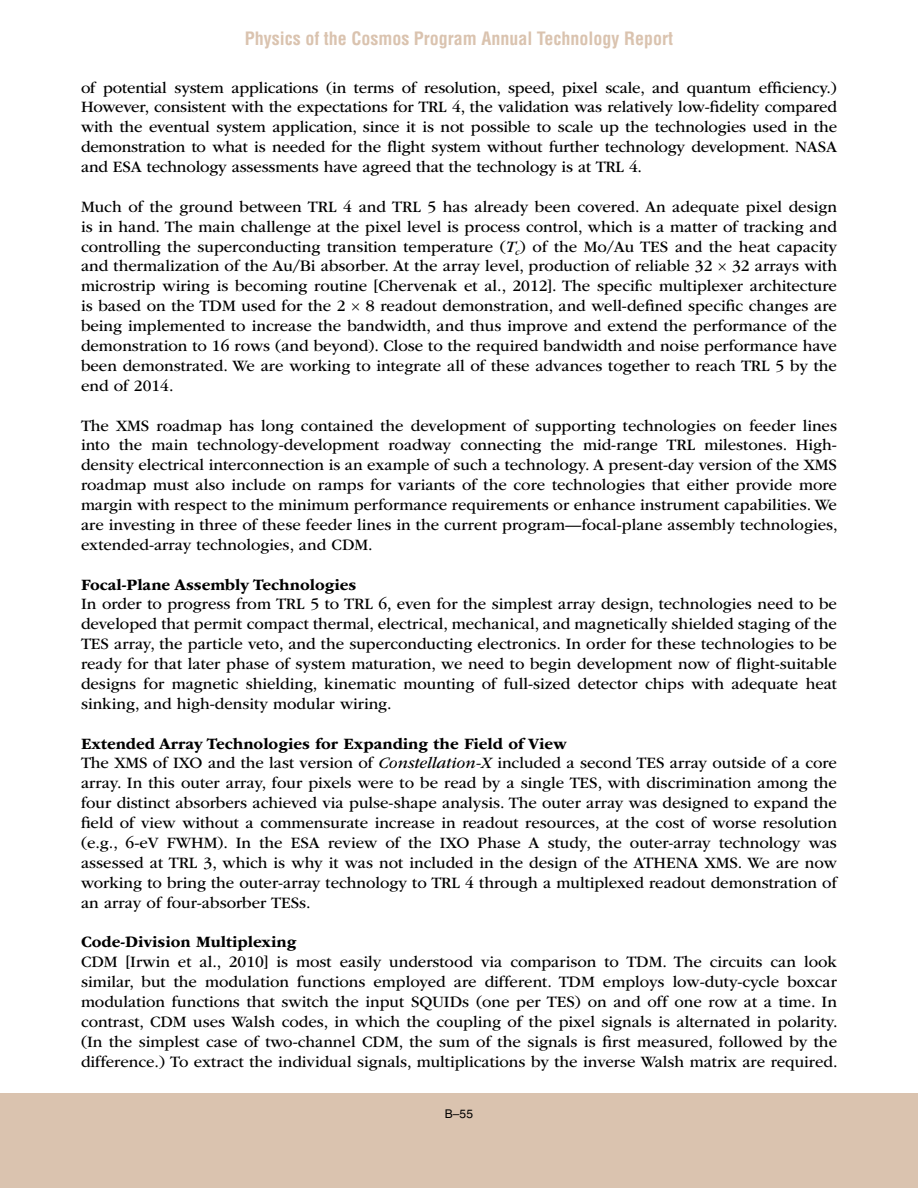
<style>
.page{position:relative;width:918px;height:1188px;background:#fff}
.page>*{position:absolute;margin:0;border:0;box-sizing:border-box;transform-origin:0 0}
.t1{font:700 condensed 18px "Helvetica LT Std";color:#dac3af}
.t2{font:16.5px/20px "ITC Garamond Std";color:#000;text-align:justify}
.t3{font:700 16.5px "ITC Garamond Std";color:#000}
.t4{font:12px "Helvetica LT Std";color:#000}
.s1{font-style:italic}
.s2{font-weight:700}
</style>
<div class="page">
<div style="left:0;top:1094px;width:918px;height:94px;background:#dac3af"></div>
<p class="t1" style="left:245px;top:27px;width:430px">Physics of the Cosmos Program Annual Technology Report</p>
<p class="t2" style="left:81px;top:78px;width:758px">of potential system applications (in terms of resolution, speed, pixel scale, and quantum efficiency. )<br>However, consistent with the expectations for TRL 4, the validation was relatively low-fidelity compared with the eventual system application, since it is not possible to scale up the technologies used in the demonstration to what is needed for the flight system without further technology development. NASA and ESA technology assessments have agreed that the technology is at TRL 4.</p>
<p class="t2" style="left:81px;top:197px;width:758px">Much of the ground between TRL 4 and TRL 5 has already been covered. An adequate pixel design is in hand. The main challenge at the pixel level is process control, which is a matter of tracking and controlling the superconducting transition temperature (<span class="s1">T</span><sub>c</sub>) of the Mo/Au TES and the heat capacity and thermalization of the Au/Bi absorber. At the array level, production of reliable 32 32 arrays with microstrip wiring is becoming routine [Chervenak et al. , 2012]. The specific multiplexer architecture is based on the TDM used for the 2 8 readout demonstration, and well-defined specific changes are being implemented to increase the bandwidth, and thus improve and extend the performance of the demonstration to 16 rows (and beyond). Close to the required bandwidth and noise performance have been demonstrated. We are working to integrate all of these advances together to reach TRL 5 by the end of 2014.</p>
<p class="t2" style="left:81px;top:416px;width:758px">The XMS roadmap has long contained the development of supporting technologies on feeder lines into the main technology-development roadway connecting the mid-range TRL milestones. High&shy;density electrical interconnection is an example of such a technology. A present-day version of the XMS roadmap must also include on ramps for variants of the core technologies that either provide more margin with respect to the minimum performance requirements or enhance instrument capabilities. We are investing in three of these feeder lines in the current program—focal-plane assembly technologies, extended-array technologies, and CDM.</p>
<p class="t3" style="left:81px;top:575px;width:277px">Focal-Plane Assembly Technologies</p>
<p class="t2" style="left:81px;top:594px;width:758px">In order to progress from TRL 5 to TRL 6, even for the simplest array design, technologies need to be developed that permit compact thermal, electrical, mechanical, and magnetically shielded staging of the TES array, the particle veto, and the superconducting electronics. In order for these technologies to be ready for that later phase of system maturation, we need to begin development now of flight-suitable designs for magnetic shielding, kinematic mounting of full-sized detector chips with adequate heat sinking, and high-density modular wiring.</p>
<p class="t2" style="left:81px;top:734px;width:758px;text-align:left"><span class="s2">Extended Array Technologies for Expanding the Field of View<br></span>The XMS of IXO and the last version of <span class="s1">Constellation-X</span> included a second TES array outside of a core array. In this outer array, four pixels were to be read by a single TES, with discrimination among the four distinct absorbers achieved via pulse-shape analysis. The outer array was designed to expand the field of view without a commensurate increase in readout resources, at the cost of worse resolution (e. g. , 6-eV FWHM). In the ESA review of the IXO Phase A study, the outer-array technology was assessed at TRL 3, which is why it was not included in the design of the ATHENA XMS. We are now working to bring the outer-array technology to TRL 4 through a multiplexed readout demonstration of an array of four-absorber TESs.</p>
<p class="t3" style="left:81px;top:933px;width:217px">Code-Division Multiplexing</p>
<p class="t2" style="left:81px;top:952px;width:758px;text-align:left">CDM [Irwin et al. , 2010] is most easily understood via comparison to TDM. The circuits can look similar, but the modulation functions employed are different. TDM employs low-duty-cycle boxcar modulation functions that switch the input SQUIDs (one per TES) on and off one row at a time. In contrast, CDM uses Walsh codes, in which the coupling of the pixel signals is alternated in polarity. (In the simplest case of two-channel CDM, the sum of the signals is first measured, followed by the difference. ) To extract the individual signals, multiplications by the inverse Walsh matrix are required.</p>
<p class="t4" style="left:445px;top:1107px;width:30px">B–55</p>
</div>
